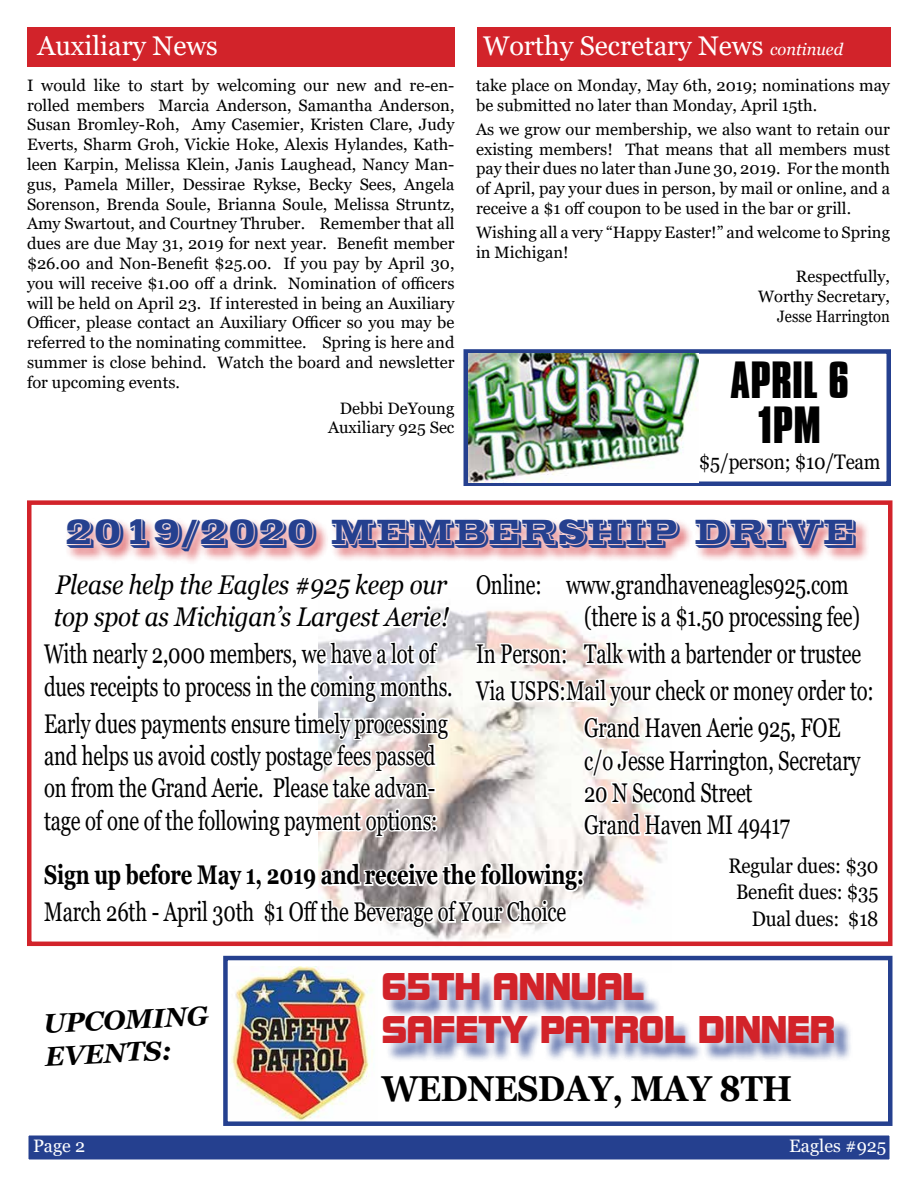
<style>
.page{position:relative;width:918px;height:1188px;background:#fff}
.page>*{position:absolute;margin:0;border:0;box-sizing:border-box;transform-origin:0 0}
.t1{font:700 45px/45px "Compacta BT";color:#000;text-align:center}
.t2{font:36px/43.2px "Bolt Bold IT Cby BT";letter-spacing:-.01em;color:#d2232a;scale:.9 1}
.t3{font:36px "Vineta BT";letter-spacing:-.01em;color:#25408f;scale:.9 1}
.t4{font:700 36px "Georgia";letter-spacing:-.01em;color:#000;scale:.9 1}
.t5{font:27px/32.4px "Georgia";letter-spacing:-.01em;color:#000;scale:.75 1}
.t6{font:italic 27px/32.4px "Georgia";letter-spacing:-.01em;color:#000;scale:.9 1}
.t7{font:700 27px "Georgia";letter-spacing:-.01em;color:#000;scale:.75 1}
.t8{font:27px "Georgia";color:#fff}
.t9{font:italic 700 27px/32.4px "Georgia";color:#000}
.t10{font:21px/26.7px "Georgia";letter-spacing:-.01em;color:#000;text-align:right;scale:.9 1}
.t11{font:18px "Georgia";color:#fff}
.t12{font:16.5px/19.8px "Georgia";color:#000;text-align:justify}
.s1{font-style:italic;font-size:16.5px}
</style>
<div class="page">
<div style="left:27px;top:500px;width:865px;height:446px;border:4px solid #d2232a"></div>
<div style="left:27px;top:27px;width:427px;height:40px;background:#d2232a"></div>
<div style="left:477px;top:27px;width:414px;height:40px;background:#d2232a"></div>
<div style="left:28px;top:1135px;width:862px;height:25px;background:#25408f"></div>
<div style="left:27px;top:1134px;width:864px;height:27px;border:2px solid #fff"></div>
<div style="left:57px;top:510px;width:809px;height:51px;background:#fff;opacity:.75"></div>
<div style="left:464px;top:349px;width:427px;height:137px;border:4px solid #25408f"></div>
<img style="left:468px;top:354px;width:231px;height:129px">
<svg style="left:57px;top:549px;width:811px;height:392px"></svg>
<img style="left:231px;top:967px;width:142px;height:154px">
<div style="left:223px;top:956px;width:669px;height:170px;border:4px solid #25408f"></div>
<div style="left:385px;top:976px;width:468px;height:86px;background:#25408f;opacity:.75"></div>
<div style="left:373px;top:964px;width:471px;height:89px;background:#fff;opacity:.75"></div>
<h3 class="t8" style="left:37px;top:29px;width:182px">Auxiliary News</h3>
<h3 class="t8" style="left:483px;top:29px;width:362px">Worthy Secretary News <span class="s1">continued</span></h3>
<p class="t12" style="left:27px;top:76px;width:429px">I would like to start by welcoming our new and re-en&shy;rolled members Marcia Anderson, Samantha Anderson, Susan Bromley-Roh, Amy Casemier, Kristen Clare, Judy Everts, Sharm Groh, Vickie Hoke, Alexis Hylandes, Kath&shy;leen Karpin, Melissa Klein, Janis Laughead, Nancy Man&shy;gus, Pamela Miller, Dessirae Rykse, Becky Sees, Angela Sorenson, Brenda Soule, Brianna Soule, Melissa Struntz, Amy Swartout, and Courtney Thruber. Remember that all dues are due May 31, 2019 for next year. Benefit member $26.00 and Non-Benefit $25.00. If you pay by April 30, you will receive $1.00 off a drink. Nomination of officers will be held on April 23. If interested in being an Auxiliary Officer, please contact an Auxiliary Officer so you may be referred to the nominating committee. Spring is here and summer is close behind. Watch the board and newsletter for upcoming events.</p>
<p class="t12" style="left:328px;top:398px;width:128px;text-align:right">Debbi DeYoung<br>Auxiliary 925 Sec</p>
<p class="t12" style="left:476px;top:76px;width:416px">take place on Monday, May 6th, 2019; nominations may be submitted no later than Monday, April 15th.</p>
<p class="t12" style="left:476px;top:120px;width:415px">As we grow our membership, we also want to retain our existing members! That means that all members must pay their dues no later than June 30, 2019. For the month of April, pay your dues in person, by mail or online, and a receive a $1 off coupon to be used in the bar or grill.</p>
<p class="t12" style="left:476px;top:223px;width:415px">Wishing all a very “Happy Easter!” and welcome to Spring in Michigan!</p>
<p class="t12" style="left:758px;top:267px;width:133px;text-align:right">Respectfully,<br>Worthy Secretary,<br>Jesse Harrington</p>
<h1 class="t1" style="left:730px;top:358px;width:120px">APRIL 6<br>1PM</h1>
<p class="t10" style="left:699px;top:449px;width:203px">$5/person; $10/Team</p>
<h2 class="t3" style="left:66px;top:511px;width:881px">2019/2020 MEMBERSHIP DRIVE</h2>
<h3 class="t5" style="left:584px;top:569px;width:369px;text-indent:-108px">Online: www.grandhaveneagles925.com (there is a $1.50 processing fee)</h3>
<h3 class="t5" style="left:476px;top:638px;width:515px">In Person: Talk with a bartender or trustee</h3>
<h3 class="t5" style="left:476px;top:675px;width:532px">Via USPS:Mail your check or money order to:</h3>
<h3 class="t5" style="left:584px;top:712px;width:344px">Grand Haven Aerie 925, FOE</h3>
<h3 class="t5" style="left:584px;top:745px;width:370px">c/o Jesse Harrington, Secretary<br>20 N Second Street<br>Grand Haven MI 49417</h3>
<h3 class="t7" style="left:44px;top:858px;width:721px">Sign up before May 1, 2019 and receive the following:</h3>
<h3 class="t5" style="left:44px;top:896px;width:698px">March 26th - April 30th $1 Off the Beverage of Your Choice</h3>
<h3 class="t6" style="left:54px;top:569px;width:441px">Please help the Eagles #925 keep our top spot as Michigan’s Largest Aerie!</h3>
<h3 class="t5" style="left:44px;top:638px;width:546px">With nearly 2,000 members, we have a lot of dues receipts to process in the coming months.</h3>
<h3 class="t5" style="left:44px;top:708px;width:540px">Early dues payments ensure timely processing and helps us avoid costly postage fees passed on from the Grand Aerie. Please take advan&shy;tage of one of the following payment options:</h3>
<p class="t10" style="left:728px;top:852px;width:168px">Regular dues: $30<br>Benefit dues: $35<br>Dual dues: $18</p>
<h3 class="t9" style="left:42px;top:1008px;width:167px;rotate:-3deg">UPCOMING<br>EVENTS:</h3>
<h2 class="t2" style="left:382px;top:966px;width:505px">65TH ANNUAL<br>SAFETY PATROL DINNER</h2>
<h2 class="t4" style="left:382px;top:1065px;width:457px">WEDNESDAY, MAY 8TH</h2>
<p class="t11" style="left:33px;top:1135px;width:54px">Page 2</p>
<p class="t11" style="left:789px;top:1135px;width:99px">Eagles #925</p>
</div>
